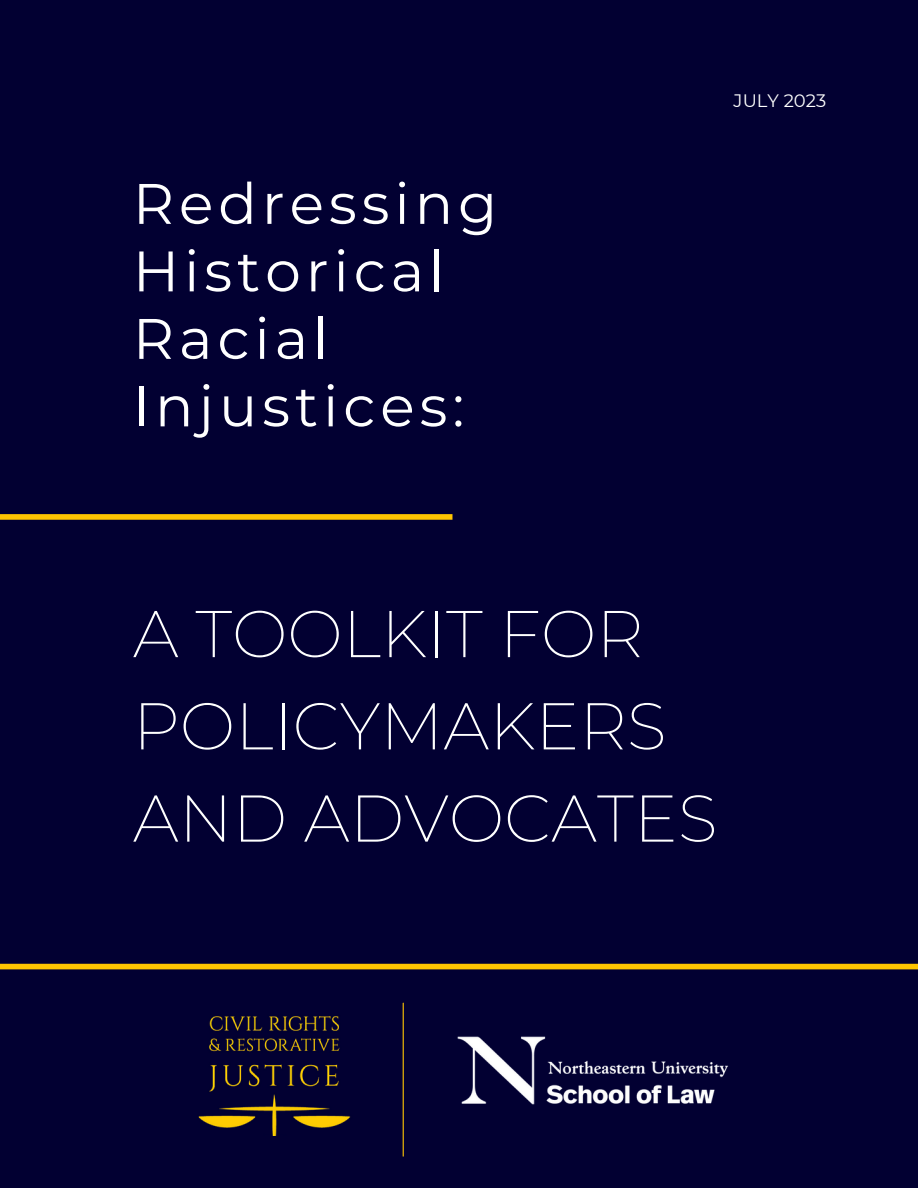
<style>
.page{position:relative;width:918px;height:1188px;background:#020032}
.page>*{position:absolute;margin:0;border:0;box-sizing:border-box;transform-origin:0 0}
.t1{font:200 66px/92.2px "Montserrat";color:#fff}
.t2{font:57px/67.5px "Montserrat";letter-spacing:.085em;color:#fff}
.t3{font:18px "Montserrat";color:#fff}
</style>
<div class="page">
<div style="left:0;top:514px;width:452px;height:6px;background:#ffc502"></div>
<div style="left:0;top:964px;width:918px;height:5px;background:#ffc502"></div>
<img style="left:198px;top:1016px;width:153px;height:119px">
<img style="left:457px;top:1036px;width:271px;height:69px">
<hr style="left:403px;top:1003px;width:1px;height:153px;background:#ffc502">
<p class="t2" style="left:133px;top:170px;width:366px">Redressing<br>Historical<br>Racial<br>Injustices:</p>
<p class="t3" style="left:734px;top:89px;width:94px">JULY 2023</p>
<p class="t1" style="left:133px;top:587px;width:535px">A TOOLKIT FOR<br>POLICYMAKERS</p>
<p class="t1" style="left:133px;top:772px;width:586px">AND ADVOCATES</p>
</div>
